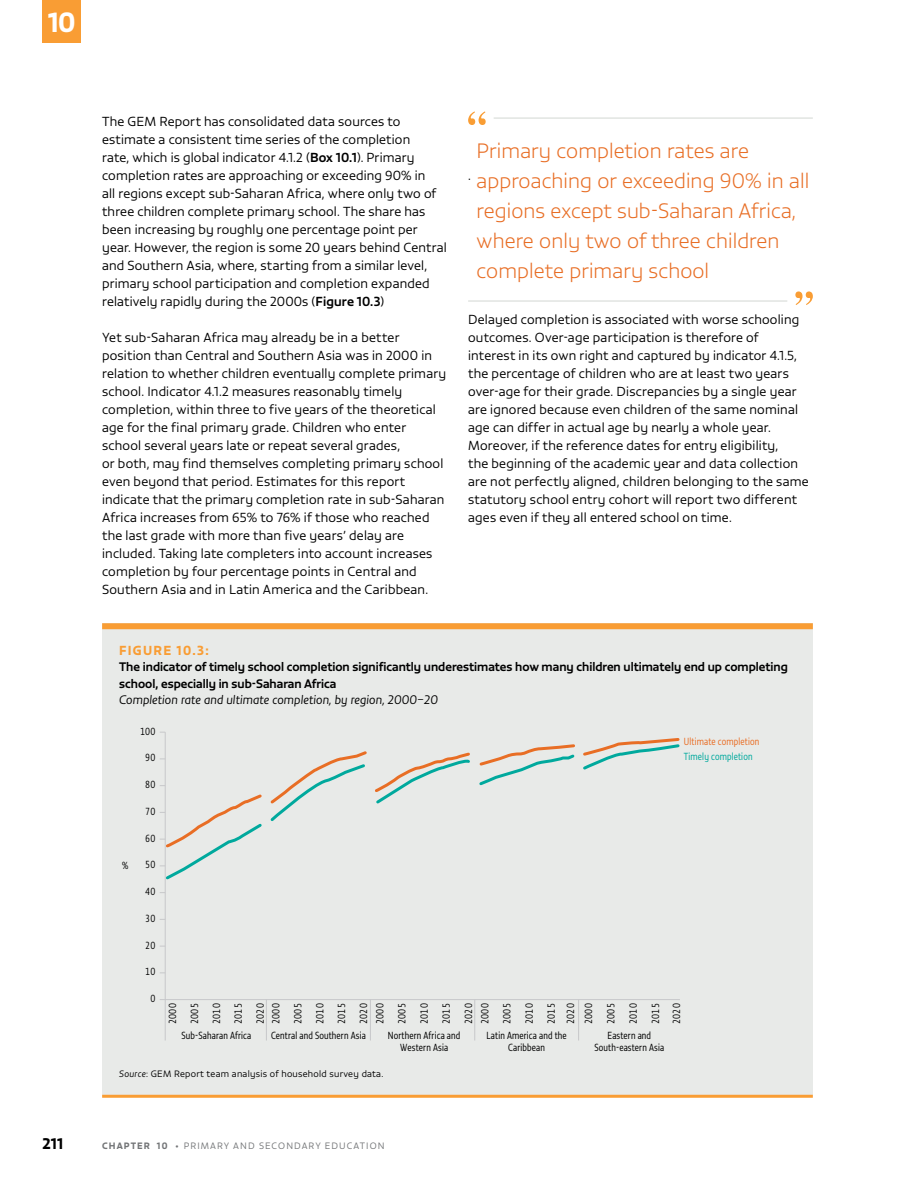
<style>
.page{position:relative;width:915px;height:1191px;background:#fff}
.page>*{position:absolute;margin:0;border:0;box-sizing:border-box;transform-origin:0 0}
.t1{font:27px "Vita Std Bld";color:#fff}
.t2{font:300 expanded 20.25px/30px "Vita Std";letter-spacing:.005em;color:#e86e25}
.t3{font:15px "Vita Std Bld";color:#000}
.t4{font:300 12.75px/18px "Vita Std";letter-spacing:.015em;color:#000}
.t5{font:12.75px "Vita Std Bld";letter-spacing:.1em;color:#f99d34}
.t6{font:500 12px/16.5px "Vita Std";color:#000}
.t7{font:italic 300 12px "Vita Std";letter-spacing:.005em;color:#000}
.t8{font:300 10.05px/21.9px "Vita Cond Std";letter-spacing:.015em;color:#000}
.t9{font:300 10.05px "Vita Cond Std";letter-spacing:.015em;color:#e86e25}
.t10{font:300 10.05px "Vita Cond Std";letter-spacing:.015em;color:#00a99d}
.t11{font:300 9px "Vita Std";letter-spacing:.03em;color:#000}
.t12{font:300 9px "Vita Std";letter-spacing:.12em;color:#737577}
.s1{font-weight:500}
.s2{font-style:italic}
.s3{font-family:"Vita Std Bld";font-weight:400}
.s4{font-weight:100}
</style>
<div class="page">
<hr style="left:493px;top:117px;width:319px;height:2px;background:#d7dbd7">
<hr style="left:468px;top:300px;width:319px;height:1px;background:#d7dbd7">
<svg style="left:468px;top:111px;width:17px;height:14px"></svg>
<svg style="left:795px;top:291px;width:17px;height:14px"></svg>
<div style="left:102px;top:623px;width:710px;height:471px;background:#e8eae8"></div>
<div style="left:102px;top:623px;width:710px;height:6px;background:#f99d34"></div>
<hr style="left:102px;top:1094px;width:710px;height:3px;background:#f99d34">
<hr style="left:165px;top:732px;width:1px;height:308px;background:#c7c8ca">
<hr style="left:160px;top:999px;width:519px;height:1px;background:#c7c8ca">
<hr style="left:266px;top:999px;width:1px;height:41px;background:#c7c8ca">
<hr style="left:370px;top:999px;width:1px;height:41px;background:#c7c8ca">
<hr style="left:474px;top:999px;width:1px;height:41px;background:#c7c8ca">
<hr style="left:578px;top:999px;width:1px;height:41px;background:#c7c8ca">
<svg style="left:160px;top:731px;width:520px;height:149px"></svg>
<div style="left:43px;top:0;width:38px;height:43px;background:#f99d34"></div>
<h1 class="t1" style="left:48px;top:4px;width:29px">10</h1>
<p class="t4" style="left:102px;top:112px;width:346px">The GEM Report has consolidated data sources to estimate a consistent time series of the completion<br>rate, which is global indicator 4.1.2 (<span class="s1">Box 10.1</span>). Primary completion rates are approaching or exceeding 90% in<br>all regions except sub-Saharan Africa, where only two of three children complete primary school. The share has been increasing by roughly one percentage point per year. However, the region is some 20 years behind Central and Southern Asia, where, starting from a similar level, primary school participation and completion expanded relatively rapidly during the 2000s (<span class="s1">Figure 10.3</span>)</p>
<p class="t4" style="left:102px;top:328px;width:345px">Yet sub-Saharan Africa may already be in a better position than Central and Southern Asia was in 2000 in relation to whether children eventually complete primary school. Indicator 4.1.2 measures reasonably timely completion, within three to five years of the theoretical age for the final primary grade. Children who enter school several years late or repeat several grades,<br>or both, may find themselves completing primary school even beyond that period. Estimates for this report indicate that the primary completion rate in sub-Saharan Africa increases from 65% to 76% if those who reached the last grade with more than five years’ delay are included. Taking late completers into account increases completion by four percentage points in Central and Southern Asia and in Latin America and the Caribbean.</p>
<h2 class="t2" style="left:476px;top:135px;width:334px">Primary completion rates are approaching or exceeding 90% in all regions except sub-Saharan Africa, where only two of three children complete primary school</h2>
<p class="t4" style="left:468px;top:310px;width:342px">Delayed completion is associated with worse schooling outcomes. Over-age participation is therefore of interest in its own right and captured by indicator 4.1.5, the percentage of children who are at least two years over-age for their grade. Discrepancies by a single year are ignored because even children of the same nominal age can differ in actual age by nearly a whole year.<br>Moreover, if the reference dates for entry eligibility,<br>the beginning of the academic year and data collection are not perfectly aligned, children belonging to the same statutory school entry cohort will report two different ages even if they all entered school on time.</p>
<p class="t4" style="left:468px;top:166px;width:4px">.</p>
<p class="t5" style="left:119px;top:641px;width:91px">FIGURE 10.3:</p>
<p class="t6" style="left:119px;top:658px;width:670px">The indicator of timely school completion significantly underestimates how many children ultimately end up completing school, especially in sub-Saharan Africa</p>
<p class="t7" style="left:119px;top:692px;width:320px">Completion rate and ultimate completion, by region, 2000–20</p>
<p class="t8" style="left:122px;top:854px;width:8px">%</p>
<p class="t8" style="left:140px;top:720px;width:17px">100</p>
<p class="t8" style="left:145px;top:747px;width:12px">90</p>
<p class="t8" style="left:145px;top:773px;width:12px">80</p>
<p class="t8" style="left:145px;top:800px;width:12px">70</p>
<p class="t8" style="left:145px;top:827px;width:12px">60</p>
<p class="t8" style="left:145px;top:854px;width:12px">50</p>
<p class="t8" style="left:145px;top:880px;width:12px">40</p>
<p class="t8" style="left:145px;top:907px;width:12px">30</p>
<p class="t8" style="left:145px;top:934px;width:12px">20</p>
<p class="t8" style="left:145px;top:960px;width:12px">10</p>
<p class="t8" style="left:150px;top:987px;width:6px">0</p>
<p class="t9" style="left:683px;top:735px;width:77px">Ultimate completion</p>
<p class="t10" style="left:683px;top:750px;width:70px">Timely completion</p>
<p class="t8" style="left:162px;top:1023px;width:22px;text-align:justify;rotate:-90deg">2000<br>2005<br>2010<br>2015<br>2020</p>
<p class="t8" style="left:265px;top:1023px;width:22px;text-align:justify;rotate:-90deg">2000<br>2005<br>2010<br>2015<br>2020</p>
<p class="t8" style="left:369px;top:1023px;width:22px;rotate:-90deg">2000</p>
<p class="t8" style="left:391px;top:1023px;width:22px;rotate:-90deg">2005</p>
<p class="t8" style="left:413px;top:1023px;width:22px;rotate:-90deg">2010</p>
<p class="t8" style="left:435px;top:1023px;width:22px;rotate:-90deg">2015</p>
<p class="t8" style="left:460px;top:1023px;width:22px;line-height:16.4px;rotate:-90deg">2020<br>2000</p>
<p class="t8" style="left:496px;top:1023px;width:22px;rotate:-90deg">2005</p>
<p class="t8" style="left:518px;top:1023px;width:22px;rotate:-90deg">2010</p>
<p class="t8" style="left:541px;top:1023px;width:22px;line-height:19.2px;rotate:-90deg">2015<br>2020</p>
<p class="t8" style="left:577px;top:1023px;width:22px;rotate:-90deg">2000</p>
<p class="t8" style="left:599px;top:1023px;width:22px;rotate:-90deg">2005</p>
<p class="t8" style="left:622px;top:1023px;width:22px;rotate:-90deg">2010</p>
<p class="t8" style="left:645px;top:1023px;width:22px;line-height:20.9px;rotate:-90deg">2015<br>2020</p>
<p class="t8" style="left:181px;top:1025px;width:71px">Sub-Saharan Africa</p>
<p class="t8" style="left:271px;top:1025px;width:96px">Central and Southern Asia</p>
<p class="t8" style="left:388px;top:1029px;width:74px;line-height:12px;text-align:center">Northern Africa and<br>Western Asia</p>
<p class="t8" style="left:486px;top:1029px;width:82px;line-height:12px;text-align:center">Latin America and the<br>Caribbean</p>
<p class="t8" style="left:594px;top:1029px;width:71px;line-height:12px;text-align:center">Eastern and<br>South-eastern Asia</p>
<p class="t11" style="left:119px;top:1068px;width:265px"><span class="s2">Source</span>: GEM Report team analysis of household survey data.</p>
<p class="t3" style="left:43px;top:1133px;width:22px">211</p>
<p class="t12" style="left:102px;top:1139px;width:139px"><span class="s3">CHAPTER 10</span> <span class="s4">•</span> Pri mary and</p>
<p class="t12" style="left:259px;top:1139px;width:35px">secondar</p>
<p class="t12" style="left:315px;top:1139px;width:17px">y educati</p>
<p class="t12" style="left:369px;top:1139px;width:15px">on</p>
</div>
